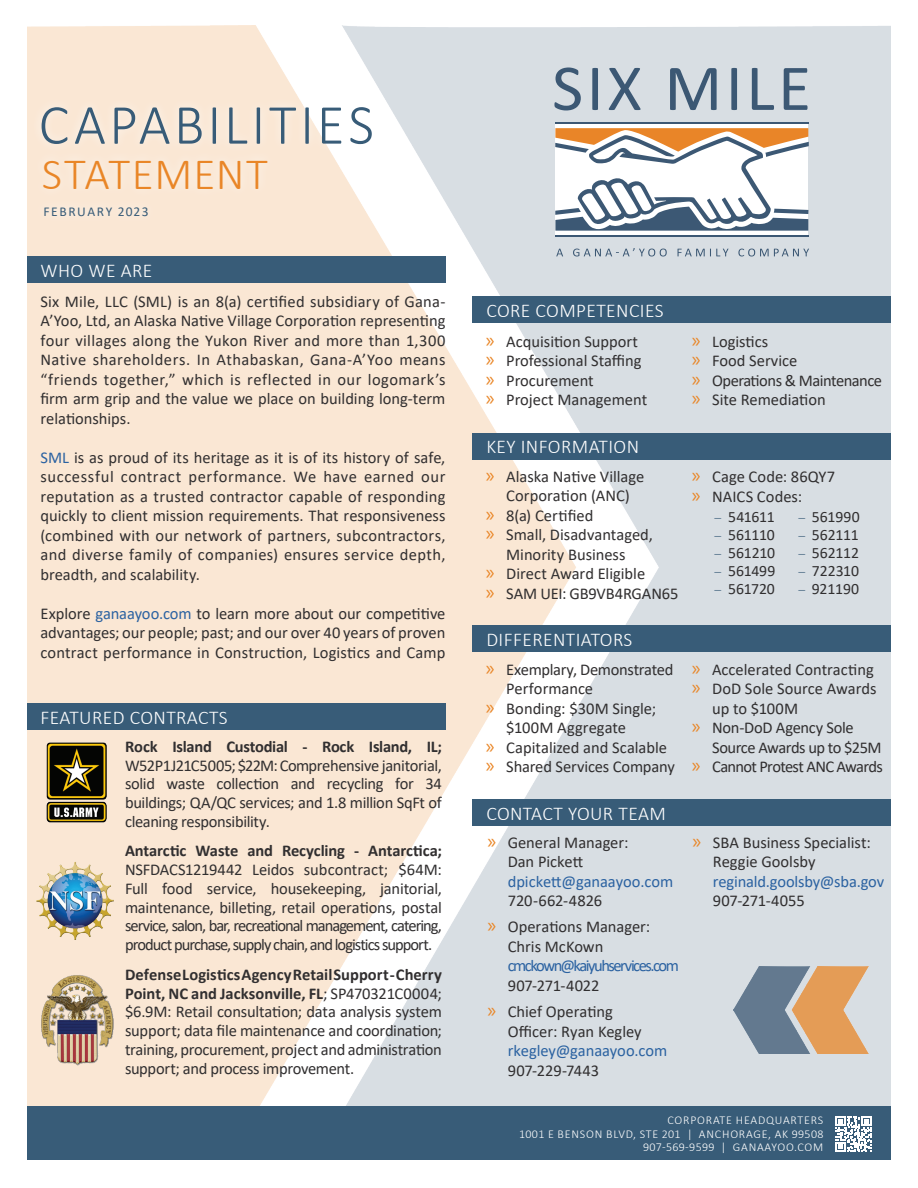
<style>
.page{position:relative;width:918px;height:1188px;background:#fff}
.page>*{position:absolute;margin:0;border:0;box-sizing:border-box;transform-origin:0 0}
.t1{font:300 57px "Calibri";letter-spacing:.06em;color:#385c78}
.t2{font:300 45px "Calibri";letter-spacing:.015em;color:#e98627}
.t3{font:300 19.5px "Calibri";letter-spacing:.02em;color:#fff}
.t4{font:16.5px/19.5px "Calibri";letter-spacing:-.005em;color:#312f30;text-align:justify}
.t5{font:700 16.5px "Calibri";letter-spacing:-.01em;color:#312f30}
.t6{font:16.5px "Calibri";letter-spacing:-.01em;color:#2b62a1}
.t7{font:16.5px "Calibri";letter-spacing:-.09em;color:#2b62a1}
.t8{font:16.5px "Calibri";letter-spacing:-.025em;color:#312f30}
.t9{font:16.5px "Calibri";letter-spacing:-.04em;color:#312f30}
.t10{font:16.5px "Calibri";letter-spacing:-.03em;color:#312f30}
.t11{font:15.75px/18px "Calibri";letter-spacing:-.015em;color:#312f30;text-align:justify}
.t12{font:13.5px "Calibri";letter-spacing:.115em;color:#385c78}
.t13{font:300 12px/13.5px "Calibri";letter-spacing:.065em;color:#fff;text-align:right}
.s1{color:#2b62a1}
.s2{font-weight:700}
.s3{font-family:"Myriad Pro";font-size:21px;color:#e98627}
.s4{font-weight:300;font-size:13.5px;color:#385c78}
</style>
<div class="page">
<img style="left:27px;top:26px;width:864px;height:1081px">
<div style="left:473px;top:625px;width:418px;height:27px;background:#385c78"></div>
<div style="left:473px;top:799px;width:418px;height:27px;background:#385c78"></div>
<div style="left:473px;top:296px;width:418px;height:27px;background:#385c78"></div>
<img style="left:47px;top:742px;width:60px;height:80px">
<img style="left:40px;top:975px;width:74px;height:90px">
<img style="left:35px;top:860px;width:80px;height:80px">
<div style="left:27px;top:703px;width:419px;height:27px;background:#385c78"></div>
<div style="left:473px;top:433px;width:418px;height:27px;background:#385c78"></div>
<div style="left:555px;top:123px;width:253px;height:113px;background:#fff"></div>
<svg style="left:554px;top:68px;width:27px;height:42px"></svg>
<svg style="left:592px;top:68px;width:6px;height:42px"></svg>
<svg style="left:609px;top:68px;width:32px;height:42px"></svg>
<svg style="left:670px;top:68px;width:47px;height:42px;background:#90a0b0"></svg>
<svg style="left:731px;top:68px;width:6px;height:42px"></svg>
<svg style="left:752px;top:68px;width:22px;height:42px"></svg>
<svg style="left:784px;top:68px;width:24px;height:42px"></svg>
<hr style="left:555px;top:236px;width:253px;height:1px;background:#3c5874">
<hr style="left:555px;top:122px;width:254px;height:1px;background:#3c5874">
<svg style="left:555px;top:128px;width:254px;height:103px"></svg>
<svg style="left:556px;top:249px;width:7px;height:7px"></svg>
<svg style="left:573px;top:248px;width:94px;height:8px"></svg>
<svg style="left:678px;top:249px;width:51px;height:7px"></svg>
<svg style="left:738px;top:249px;width:71px;height:7px"></svg>
<div style="left:27px;top:1107px;width:864px;height:53px;background:#385c78"></div>
<svg style="left:836px;top:1116px;width:35px;height:36px"></svg>
<div style="left:32px;top:98px;width:349px;height:127px;background:#fff;opacity:.75"></div>
<img style="left:734px;top:967px;width:134px;height:86px">
<div style="left:27px;top:256px;width:419px;height:28px;background:#385c78"></div>
<h1 class="t1" style="left:39px;top:89px;width:337px">CAPABILITIES</h1>
<h2 class="t2" style="left:42px;top:146px;width:228px">STATEMENT</h2>
<p class="t12" style="left:43px;top:202px;width:107px">FEBRUARY 2023</p>
<p class="t3" style="left:40px;top:259px;width:113px">WHO WE ARE</p>
<p class="t4" style="left:40px;top:291px;width:407px">Six Mile, LLC (SML) is an 8(a) certified subsidiary of Gana-A’Yoo, Ltd, an Alaska Native Village Corporation representing four villages along the Yukon River and more than 1,300<br>Native shareholders. In Athabaskan, Gana-A’Yoo means “friends together,” which is reflected in our logomark’s firm arm grip and the value we place on building long-term relationships.</p>
<p class="t4" style="left:40px;top:447px;width:407px"><span class="s1">SML</span> is as proud of its heritage as it is of its history of safe, successful contract performance. We have earned our reputation as a trusted contractor capable of responding quickly to client mission requirements. That responsiveness (combined with our network of partners, subcontractors, and diverse family of companies) ensures service depth, breadth, and scalability.</p>
<p class="t4" style="left:40px;top:603px;width:407px">Explore <span class="s1">ganaayoo.com</span> to learn more about our competitive advantages; our people; past; and our over 40 years of proven contract performance in Construction, Logistics and Camp</p>
<p class="t3" style="left:40px;top:705px;width:189px">FEATURED CONTRACTS</p>
<p class="t5" style="left:125px;top:735px;width:319px">Rock Island Custodial - Rock Island, IL;</p>
<p class="t4" style="left:125px;top:755px;width:318px;line-height:18.8px">W52P1J21C5005; $22M: Comprehensive janitorial, solid waste collection and recycling for 34 buildings; QA/QC services; and 1.8 million SqFt of cleaning responsibility.</p>
<p class="t5" style="left:125px;top:839px;width:318px">Antarctic Waste and Recycling - Antarctica;</p>
<p class="t4" style="left:125px;top:860px;width:318px;line-height:18.8px">NSFDACS1219442 Leidos subcontract; $64M:<br>Full food service, housekeeping, janitorial, maintenance, billeting, retail operations, postal service, salon, bar, recreational management, catering, product purchase, supply chain, and logistics support.</p>
<p class="t4" style="left:125px;top:965px;width:318px;line-height:18.8px"><span class="s2">Defense Logistics Agency Retail Support - Cherry Point, NC and Jacksonville, FL</span>; SP470321C0004; $6.9M: Retail consultation; data analysis system support; data file maintenance and coordination; training, procurement, project and administration support; and process improvement.</p>
<p class="t3" style="left:486px;top:299px;width:179px">CORE COMPETENCIES</p>
<p class="t4" style="left:486px;top:331px;width:163px;text-align:left"><span class="s3">»</span> Acquisition Support <span class="s3">»</span> Professional Staffing <span class="s3">»</span> Procurement<br><span class="s3">»</span> Project Management</p>
<p class="t4" style="left:692px;top:331px;width:192px;text-align:left"><span class="s3">»</span> Logistics<br><span class="s3">»</span> Food Service<br><span class="s3">»</span> Operations &amp; Maintenance <span class="s3">»</span> Site Remediation</p>
<p class="t3" style="left:486px;top:435px;width:154px">KEY INFORMATION</p>
<p class="t4" style="left:486px;top:466px;width:160px"><span class="s3">»</span> Alaska Native Village</p>
<p class="t4" style="left:506px;top:486px;width:125px">Corporation (ANC)</p>
<p class="t4" style="left:486px;top:505px;width:109px"><span class="s3">»</span> 8(a) Certified</p>
<p class="t4" style="left:486px;top:525px;width:168px"><span class="s3">»</span> Small, Disadvantaged,</p>
<p class="t4" style="left:506px;top:544px;width:121px">Minority Business</p>
<p class="t4" style="left:486px;top:564px;width:161px"><span class="s3">»</span> Direct Award Eligible</p>
<p class="t4" style="left:486px;top:583px;width:194px"><span class="s3">»</span> SAM UEI: GB9VB4RGAN65</p>
<p class="t3" style="left:486px;top:628px;width:148px">DIFFERENTIATORS</p>
<p class="t8" style="left:486px;top:658px;width:189px"><span class="s3">»</span> Exemplary, Demonstrated</p>
<p class="t4" style="left:506px;top:679px;width:88px">Performance</p>
<p class="t4" style="left:486px;top:698px;width:172px"><span class="s3">»</span> Bonding: $30M Single;</p>
<p class="t4" style="left:506px;top:718px;width:121px">$100M Aggregate</p>
<p class="t4" style="left:486px;top:737px;width:183px"><span class="s3">»</span> Capitalized and Scalable</p>
<p class="t4" style="left:486px;top:757px;width:190px"><span class="s3">»</span> Shared Services Company</p>
<p class="t3" style="left:486px;top:801px;width:181px">CONTACT YOUR TEAM</p>
<p class="t4" style="left:508px;top:832px;width:122px;text-indent:-20px"><span class="s3">»</span> General Manager:<br>Dan Pickett</p>
<p class="t6" style="left:508px;top:870px;width:167px">dpickett@ganaayoo.com</p>
<p class="t4" style="left:487px;top:887px;width:164px;line-height:26.2px;text-indent:20px">720-662-4826<br><span class="s3">»</span> Operations Manager:</p>
<p class="t4" style="left:508px;top:936px;width:97px">Chris McKown</p>
<p class="t7" style="left:508px;top:954px;width:173px">cmckown@kaiyuhservices.com</p>
<p class="t4" style="left:487px;top:972px;width:127px;line-height:26.2px;text-align:center">907-271-4022<br><span class="s3">»</span> Chief Operating</p>
<p class="t4" style="left:508px;top:1021px;width:135px">Officer: Ryan Kegley</p>
<p class="t6" style="left:508px;top:1039px;width:161px">rkegley@ganaayoo.com</p>
<p class="t4" style="left:508px;top:1060px;width:93px">907-229-7443</p>
<p class="t4" style="left:692px;top:466px;width:145px"><span class="s3">»</span> Cage Code: 86QY7 <span class="s3">»</span> NAICS Codes:</p>
<p class="t11" style="left:714px;top:507px;width:62px"><span class="s4">‒</span> 541611 <span class="s4">‒</span> 561110 <span class="s4">‒</span> 561210 <span class="s4">‒</span> 561499 <span class="s4">‒</span> 561720</p>
<p class="t11" style="left:798px;top:507px;width:63px"><span class="s4">‒</span> 561990 <span class="s4">‒</span> 562111 <span class="s4">‒</span> 562112 <span class="s4">‒</span> 722310 <span class="s4">‒</span> 921190</p>
<p class="t4" style="left:692px;top:659px;width:184px"><span class="s3">»</span> Accelerated Contracting</p>
<p class="t4" style="left:692px;top:679px;width:186px"><span class="s3">»</span> DoD Sole Source Awards</p>
<p class="t4" style="left:712px;top:698px;width:88px">up to $100M</p>
<p class="t4" style="left:692px;top:718px;width:163px"><span class="s3">»</span> Non-DoD Agency Sole</p>
<p class="t10" style="left:712px;top:736px;width:171px">Source Awards up to $25M</p>
<p class="t9" style="left:692px;top:755px;width:193px"><span class="s3">»</span> Cannot Protest ANC Awards</p>
<p class="t4" style="left:713px;top:832px;width:160px;text-indent:-20px"><span class="s3">»</span> SBA Business Specialist:<br>Reggie Goolsby</p>
<p class="t6" style="left:713px;top:870px;width:173px">reginald.goolsby@sba.gov</p>
<p class="t4" style="left:713px;top:891px;width:93px">907-271-4055</p>
<p class="t13" style="left:519px;top:1114px;width:306px">CORPORATE HEADQUARTERS<br>1001 E BENSON BLVD, STE 201 | ANCHORAGE, AK 99508<br>907-569-9599 | GANAAYOO.COM</p>
</div>
